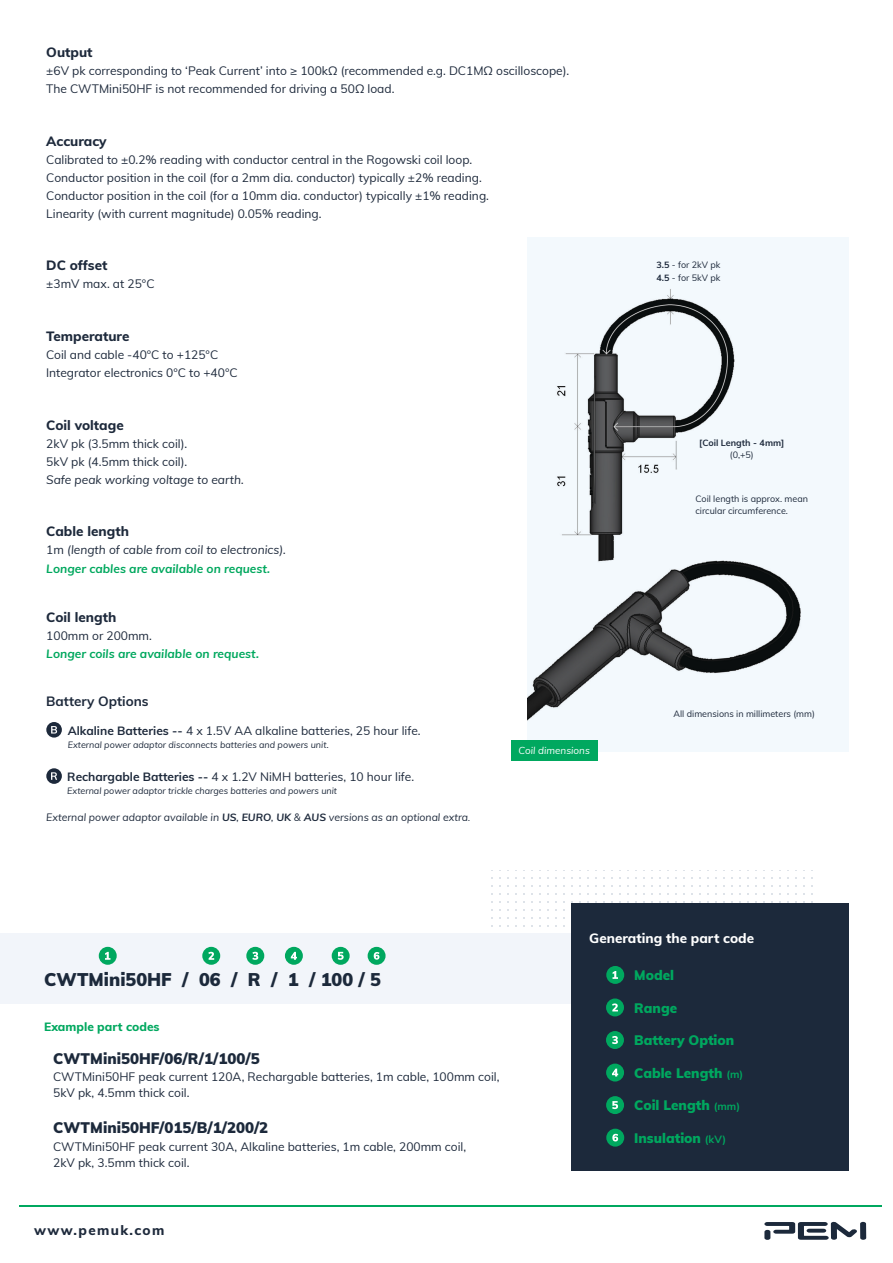
<style>
.page{position:relative;width:893px;height:1263px;background:#fff}
.page>*{position:absolute;margin:0;border:0;box-sizing:border-box;transform-origin:0 0}
.t1{font:900 18px "Muli";color:#1c293b}
.t2{font:900 15px "Muli";color:#1c293b}
.t3{font:800 13.5px "Muli";color:#1d293b}
.t4{font:900 13.5px "Muli";color:#00a85f}
.t5{font:800 13.5px "Muli";color:#fff}
.t6{font:700 13.5px "Muli";color:#1d293b}
.t7{font:800 13.5px "Muli";letter-spacing:.1em;color:#1d293b}
.t8{font:12px/18px "Muli";color:#1d293b}
.t9{font:italic 12px/18px "Muli";color:#1d293b}
.t10{font:italic 700 12px "Muli";color:#00a85e}
.t11{font:800 12px "Muli";color:#00a85f}
.t12{font:italic 10.5px "Muli";color:#1d293b}
.t13{font:italic 9.9px "Muli";color:#fff}
.t14{font:italic 9px "Muli";color:#1d293b}
.t15{font:9px/12px "Muli";color:#1d293b}
.t16{font:700 9px "Muli";color:#1d293b}
.s1{font-style:normal}
.s2{font-weight:700;color:#00a85e}
.s3{font-weight:700}
.s4{font-size:9px}
.s5{font-weight:700;font-size:10.5px}
</style>
<div class="page">
<div style="left:46px;top:722px;width:16px;height:15px;background:#1d293b;border-radius:50%"></div>
<svg style="left:51px;top:726px;width:6px;height:7px"></svg>
<div style="left:46px;top:768px;width:16px;height:16px;background:#1d293b;border-radius:50%"></div>
<svg style="left:51px;top:772px;width:6px;height:8px"></svg>
<div style="left:0;top:933px;width:595px;height:71px;background:#f2f5fa"></div>
<div style="left:202px;top:947px;width:18px;height:18px;background:#00a85f;border-radius:50%"></div>
<svg style="left:208px;top:952px;width:6px;height:8px"></svg>
<div style="left:99px;top:947px;width:18px;height:18px;background:#00a85f;border-radius:50%"></div>
<svg style="left:105px;top:952px;width:5px;height:8px"></svg>
<div style="left:246px;top:947px;width:18px;height:18px;background:#00a85f;border-radius:50%"></div>
<svg style="left:252px;top:952px;width:6px;height:8px"></svg>
<div style="left:285px;top:947px;width:18px;height:18px;background:#00a85f;border-radius:50%"></div>
<svg style="left:291px;top:952px;width:6px;height:8px"></svg>
<div style="left:332px;top:947px;width:18px;height:18px;background:#00a85f;border-radius:50%"></div>
<svg style="left:338px;top:952px;width:6px;height:8px"></svg>
<div style="left:368px;top:947px;width:18px;height:18px;background:#00a85f;border-radius:50%"></div>
<svg style="left:374px;top:952px;width:5px;height:8px"></svg>
<div style="left:571px;top:903px;width:278px;height:267px;background:#1c293b"></div>
<div style="left:606px;top:966px;width:18px;height:18px;background:#00a85f;border-radius:50%"></div>
<svg style="left:612px;top:971px;width:6px;height:8px"></svg>
<div style="left:606px;top:998px;width:18px;height:18px;background:#00a85f;border-radius:50%"></div>
<svg style="left:612px;top:1003px;width:6px;height:8px"></svg>
<div style="left:606px;top:1031px;width:18px;height:18px;background:#00a85f;border-radius:50%"></div>
<svg style="left:612px;top:1036px;width:6px;height:8px"></svg>
<div style="left:606px;top:1063px;width:18px;height:18px;background:#00a85f;border-radius:50%"></div>
<svg style="left:612px;top:1068px;width:6px;height:8px"></svg>
<div style="left:606px;top:1096px;width:18px;height:18px;background:#00a85f;border-radius:50%"></div>
<svg style="left:612px;top:1101px;width:6px;height:8px"></svg>
<div style="left:606px;top:1129px;width:18px;height:17px;background:#00a85f;border-radius:50%"></div>
<svg style="left:612px;top:1134px;width:6px;height:7px"></svg>
<svg style="left:764px;top:1221px;width:102px;height:19px"></svg>
<hr style="left:19px;top:1205px;width:862px;height:2px;background:#00a85f">
<img style="left:527px;top:237px;width:322px;height:514px">
<div style="left:511px;top:740px;width:87px;height:21px;background:#00a85f"></div>
<p class="t3" style="left:46px;top:42px;width:48px">Output</p>
<p class="t8" style="left:46px;top:61px;width:524px">±6V pk corresponding to ‘Peak Current’ into ≥ 100kΩ (recommended e.g. DC1MΩ oscilloscope).<br>The CWTMini50HF is not recommended for driving a 50Ω load.</p>
<p class="t3" style="left:46px;top:131px;width:62px">Accuracy</p>
<p class="t8" style="left:46px;top:150px;width:444px">Calibrated to ±0.2% reading with conductor central in the Rogowski coil loop.<br>Conductor position in the coil (for a 2mm dia. conductor) typically ±2% reading.<br>Conductor position in the coil (for a 10mm dia. conductor) typically ±1% reading.<br>Linearity (with current magnitude) 0.05% reading.</p>
<p class="t3" style="left:46px;top:256px;width:63px">DC offset</p>
<p class="t8" style="left:46px;top:274px;width:110px">±3mV max. at 25°C</p>
<p class="t3" style="left:46px;top:327px;width:85px">Temperature</p>
<p class="t8" style="left:46px;top:345px;width:193px">Coil and cable -40°C to +125°C<br>Integrator electronics 0°C to +40°C</p>
<p class="t3" style="left:46px;top:415px;width:79px">Coil voltage</p>
<p class="t8" style="left:46px;top:434px;width:143px">2kV pk (3.5mm thick coil).<br>5kV pk (4.5mm thick coil).</p>
<p class="t9" style="left:46px;top:470px;width:199px">Safe peak working voltage to earth.</p>
<p class="t3" style="left:46px;top:522px;width:84px">Cable length</p>
<p class="t9" style="left:46px;top:541px;width:241px"><span class="s1">1m</span> (length of cable from coil to electronics).<br><span class="s2">Longer cables are available on request.</span></p>
<p class="t3" style="left:46px;top:607px;width:72px">Coil length</p>
<p class="t8" style="left:46px;top:626px;width:107px">100mm or 200mm.</p>
<p class="t10" style="left:46px;top:645px;width:214px">Longer coils are available on request.</p>
<p class="t6" style="left:46px;top:691px;width:104px">Battery Options</p>
<p class="t8" style="left:68px;top:721px;width:354px"><span class="s3">Alkaline Batteries --</span> 4 x 1.5V AA alkaline batteries, 25 hour life.</p>
<p class="t14" style="left:68px;top:738px;width:262px">External power adaptor disconnects batteries and powers unit.</p>
<p class="t8" style="left:67px;top:767px;width:348px"><span class="s3">Rechargable Batteries --</span> 4 x 1.2V NiMH batteries, 10 hour life.</p>
<p class="t14" style="left:67px;top:784px;width:271px">External power adaptor trickle charges batteries and powers unit</p>
<p class="t12" style="left:46px;top:809px;width:425px">External power adaptor available in <span class="s3">US</span>, <span class="s3">EURO</span>, <span class="s3">UK</span> &amp; <span class="s3">AUS</span> versions as an optional extra<span class="s4">.</span></p>
<p class="t13" style="left:519px;top:743px;width:73px">Coil dimensions</p>
<p class="t15" style="left:656px;top:257px;width:66px;line-height:13.2px"><span class="s3">3.5</span> - for 2kV pk<br><span class="s3">4.5</span> - for 5kV pk</p>
<p class="t16" style="left:699px;top:436px;width:87px">[Coil Length - 4mm]</p>
<p class="t15" style="left:730px;top:448px;width:25px">(0,+5)</p>
<p class="t15" style="left:695px;top:492px;width:114px">Coil length is approx. mean circular circumference.</p>
<p class="t15" style="left:674px;top:708px;width:143px">All dimensions in millimeters (mm)</p>
<h1 class="t1" style="left:44px;top:966px;width:338px">CWTMini50HF / 06 / R / 1 / 100 / 5</h1>
<p class="t11" style="left:44px;top:1018px;width:117px">Example part codes</p>
<p class="t2" style="left:53px;top:1048px;width:208px">CWTMini50HF/06/R/1/100/5</p>
<p class="t8" style="left:53px;top:1068px;width:448px;line-height:16.5px">CWTMini50HF peak current 120A, Rechargable batteries, 1m cable, 100mm coil,<br>5kV pk, 4.5mm thick coil.</p>
<p class="t2" style="left:53px;top:1116px;width:217px">CWTMini50HF/015/B/1/200/2</p>
<p class="t8" style="left:53px;top:1138px;width:415px;line-height:16.5px">CWTMini50HF peak current 30A, Alkaline batteries, 1m cable, 200mm coil,<br>2kV pk, 3.5mm thick coil.</p>
<p class="t7" style="left:34px;top:1220px;width:132px">www.pemuk.com</p>
<p class="t5" style="left:589px;top:928px;width:166px">Generating the part code</p>
<p class="t4" style="left:634px;top:965px;width:41px">Model</p>
<p class="t4" style="left:634px;top:998px;width:44px">Range</p>
<p class="t4" style="left:634px;top:1030px;width:102px">Battery Option</p>
<p class="t4" style="left:634px;top:1063px;width:110px">Cable Length <span class="s5">(m)</span></p>
<p class="t4" style="left:634px;top:1096px;width:107px">Coil Length <span class="s5">(mm)</span></p>
<p class="t4" style="left:634px;top:1128px;width:93px">Insulation <span class="s5">(kV)</span></p>
</div>
